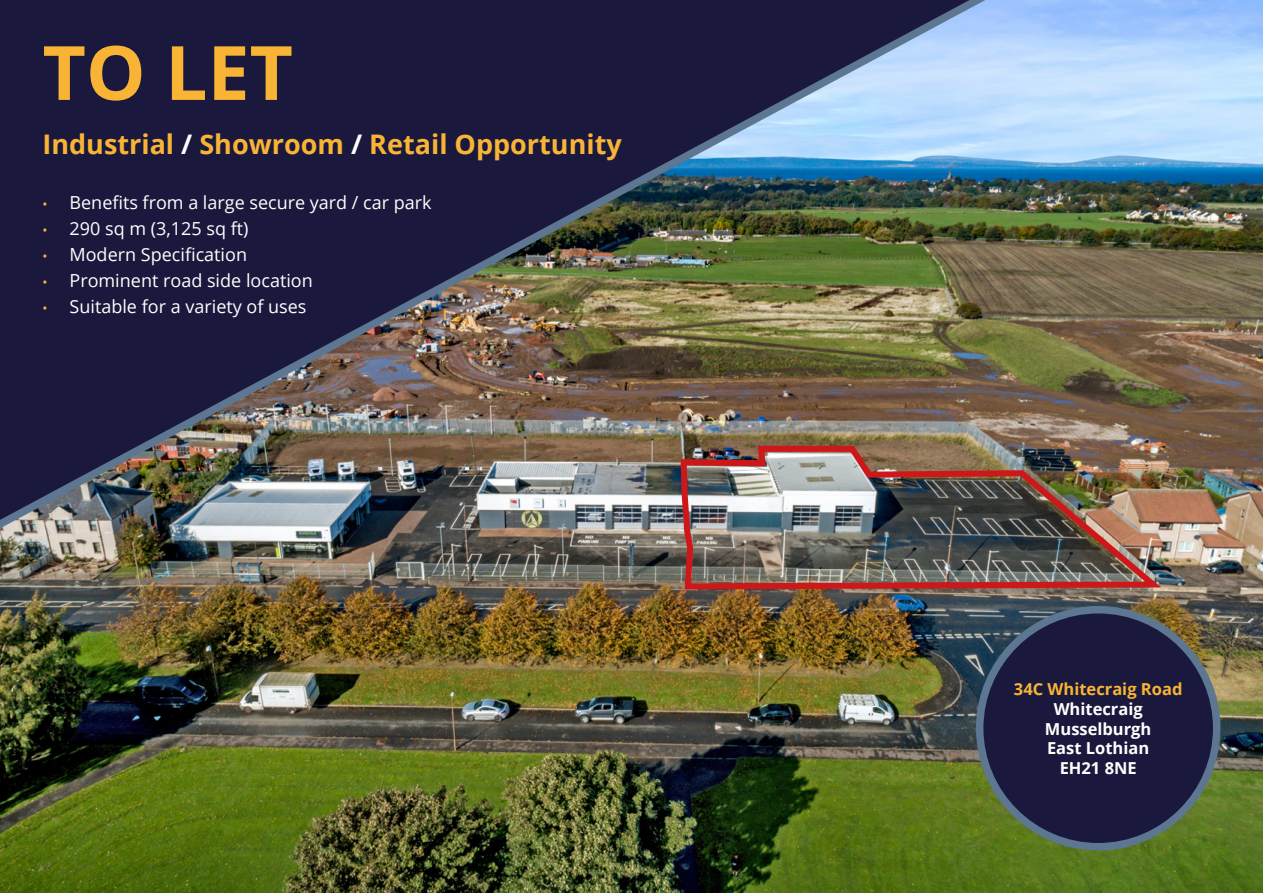
<style>
.page{position:relative;width:1263px;height:893px;background:#fff}
.page>*{position:absolute;margin:0;border:0;box-sizing:border-box;transform-origin:0 0}
.t1{font:700 75px "Open Sans";color:#f9b435}
.t2{font:700 27px "Open Sans";color:#f9b435}
.t3{font:18px "Open Sans";color:#fff}
.t4{font:700 16.5px/19.8px "Open Sans";color:#fff;text-align:center}
.t5{font:700 16.5px "Open Sans";color:#f9b435}
.s1{color:#fff}
.s2{font-size:13.5px;color:#f9b435}
</style>
<div class="page">
<img style="left:0;top:0;width:1263px;height:893px">
<img style="left:0;top:0;width:1036px;height:543px">
<div style="left:980px;top:610px;width:237px;height:237px;background:#1a193d;border-radius:50%"></div>
<div style="left:976px;top:606px;width:244px;height:244px;border:8px solid #5d7691;border-radius:50%"></div>
<img style="left:677px;top:440px;width:492px;height:153px">
<h1 class="t1" style="left:43px;top:20px;width:252px">TO LET</h1>
<h2 class="t2" style="left:43px;top:125px;width:581px">Industrial <span class="s1">/</span> Showroom <span class="s1">/</span> Retail Opportunity</h2>
<p class="t3" style="left:43px;top:190px;width:390px"><span class="s2">•</span> Benefits from a large secure yard / car park</p>
<p class="t3" style="left:43px;top:216px;width:207px"><span class="s2">•</span> 290 sq m (3,125 sq ft)</p>
<p class="t3" style="left:43px;top:242px;width:206px"><span class="s2">•</span> Modern Specification</p>
<p class="t3" style="left:43px;top:268px;width:272px"><span class="s2">•</span> Prominent road side location</p>
<p class="t3" style="left:43px;top:294px;width:266px"><span class="s2">•</span> Suitable for a variety of uses</p>
<p class="t5" style="left:1014px;top:677px;width:170px">34C Whitecraig Road</p>
<p class="t4" style="left:1045px;top:698px;width:108px">Whitecraig<br>Musselburgh<br>East Lothian<br>EH21 8NE</p>
</div>
